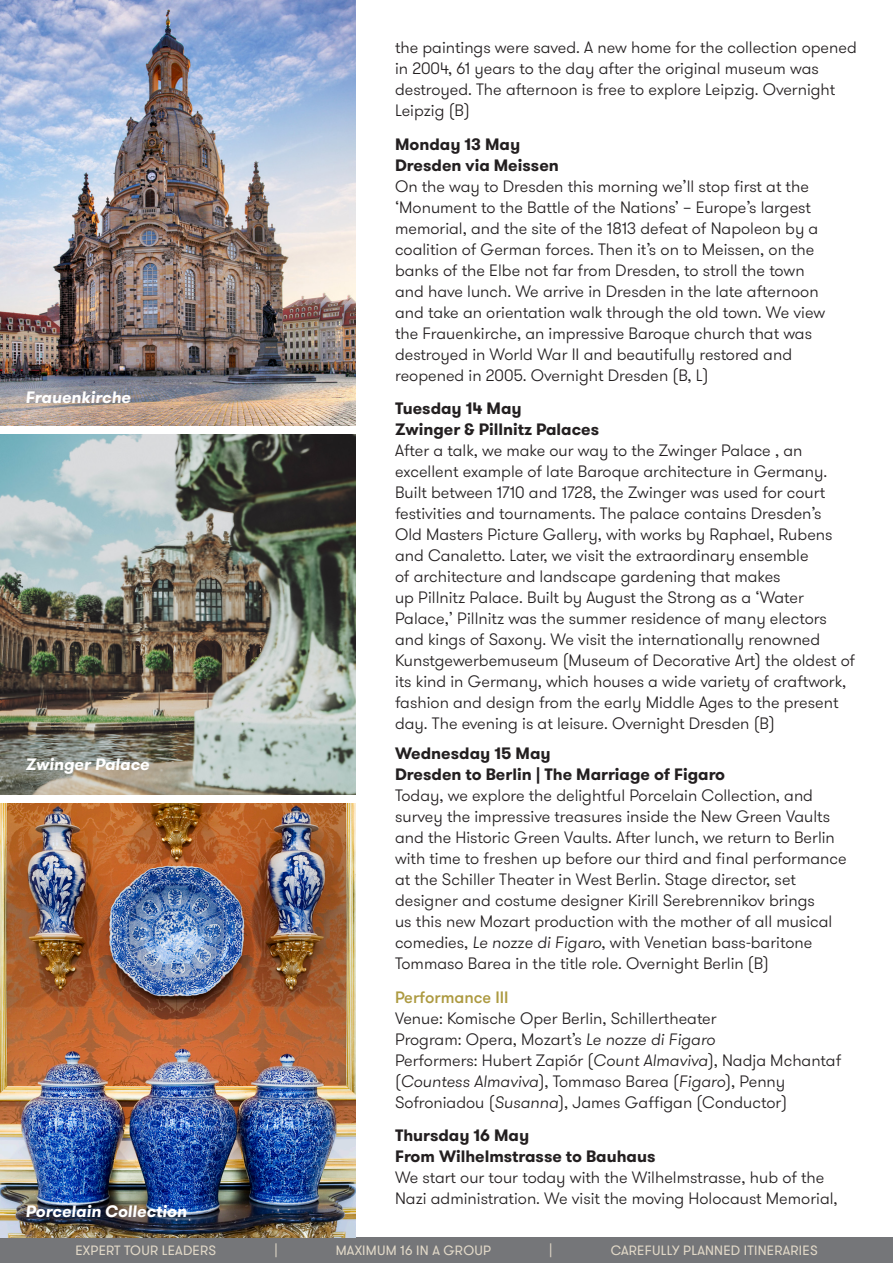
<style>
.page{position:relative;width:893px;height:1263px;background:#fff}
.page>*{position:absolute;margin:0;border:0;box-sizing:border-box;transform-origin:0 0}
.t1{font:300 16.5px/21px "GT Walsheim";color:#231f20}
.t2{font:italic 700 16.5px "GT Walsheim";color:#fff}
.t3{font:13.5px "GT Walsheim";letter-spacing:.015em;color:#e2d9c8}
.s1{font-weight:700}
.s2{font-style:italic}
.s3{font-weight:500;color:#ad9a41}
</style>
<div class="page">
<div style="left:0;top:1237px;width:893px;height:26px;background:#757679"></div>
<img style="left:0;top:0;width:355px;height:425px">
<img style="left:0;top:434px;width:355px;height:361px">
<img style="left:0;top:804px;width:355px;height:433px">
<p class="t2" style="left:26px;top:387px;width:107px">Frauenkirche</p>
<p class="t2" style="left:26px;top:754px;width:125px">Zwinger Palace</p>
<p class="t2" style="left:26px;top:1200px;width:163px">Porcelain Collection</p>
<p class="t1" style="left:395px;top:37px;width:463px">the paintings were saved. A new home for the collection opened in 2004, 61 years to the day after the original museum was destroyed. The afternoon is free to explore Leipzig. Overnight Leipzig (B)</p>
<p class="t1" style="left:395px;top:134px;width:432px"><span class="s1">Monday 13 May<br>Dresden via Meissen<br></span>On the way to Dresden this morning we’ll stop first at the ‘Monument to the Battle of the Nations’ – Europe’s largest memorial, and the site of the 1813 defeat of Napoleon by a coalition of German forces. Then it’s on to Meissen, on the banks of the Elbe not far from Dresden, to stroll the town and have lunch. We arrive in Dresden in the late afternoon and take an orientation walk through the old town. We view the Frauenkirche, an impressive Baroque church that was destroyed in World War II and beautifully restored and reopened in 2005. Overnight Dresden (B, L)</p>
<p class="t1" style="left:395px;top:398px;width:462px"><span class="s1">Tuesday 14 May<br>Zwinger &amp; Pillnitz Palaces<br></span>After a talk, we make our way to the Zwinger Palace , an excellent example of late Baroque architecture in Germany.<br>Built between 1710 and 1728, the Zwinger was used for court festivities and tournaments. The palace contains Dresden’s<br>Old Masters Picture Gallery, with works by Raphael, Rubens and Canaletto. Later, we visit the extraordinary ensemble<br>of architecture and landscape gardening that makes<br>up Pillnitz Palace. Built by August the Strong as a ‘Water Palace,’ Pillnitz was the summer residence of many electors and kings of Saxony. We visit the internationally renowned Kunstgewerbemuseum (Museum of Decorative Art) the oldest of its kind in Germany, which houses a wide variety of craftwork, fashion and design from the early Middle Ages to the present day. The evening is at leisure. Overnight Dresden (B)</p>
<p class="t1" style="left:395px;top:743px;width:453px"><span class="s1">Wednesday 15 May<br>Dresden to Berlin | The Marriage of Figaro<br></span>Today, we explore the delightful Porcelain Collection, and survey the impressive treasures inside the New Green Vaults and the Historic Green Vaults. After lunch, we return to Berlin with time to freshen up before our third and final performance at the Schiller Theater in West Berlin. Stage director, set designer and costume designer Kirill Serebrennikov brings<br>us this new Mozart production with the mother of all musical comedies, <span class="s2">Le nozze di Figaro</span>, with Venetian bass-baritone Tommaso Barea in the title role. Overnight Berlin (B)</p>
<p class="t1" style="left:395px;top:987px;width:448px"><span class="s3">Performance III<br></span>Venue: Komische Oper Berlin, Schillertheater<br>Program: Opera, Mozart’s <span class="s2">Le nozze di Figaro<br></span>Performers: Hubert Zapiór (<span class="s2">Count Almaviva</span>), Nadja Mchantaf (<span class="s2">Countess Almaviva</span>), Tommaso Barea (<span class="s2">Figaro</span>), Penny Sofroniadou (<span class="s2">Susanna</span>), James Gaffigan (Conductor)</p>
<p class="t1" style="left:395px;top:1125px;width:444px"><span class="s1">Thursday 16 May<br>From Wilhelmstrasse to Bauhaus<br></span>We start our tour today with the Wilhelmstrasse, hub of the Nazi administration. We visit the moving Holocaust Memorial,</p>
<p class="t3" style="left:75px;top:1242px;width:142px">EXPERT TOUR LEADERS</p>
<p class="t3" style="left:274px;top:1242px;width:5px">|</p>
<p class="t3" style="left:336px;top:1242px;width:157px">MAXIMUM 16 IN A GROUP</p>
<p class="t3" style="left:549px;top:1242px;width:5px">|</p>
<p class="t3" style="left:611px;top:1242px;width:208px">CAREFULLY PLANNED ITINERARIES</p>
</div>
